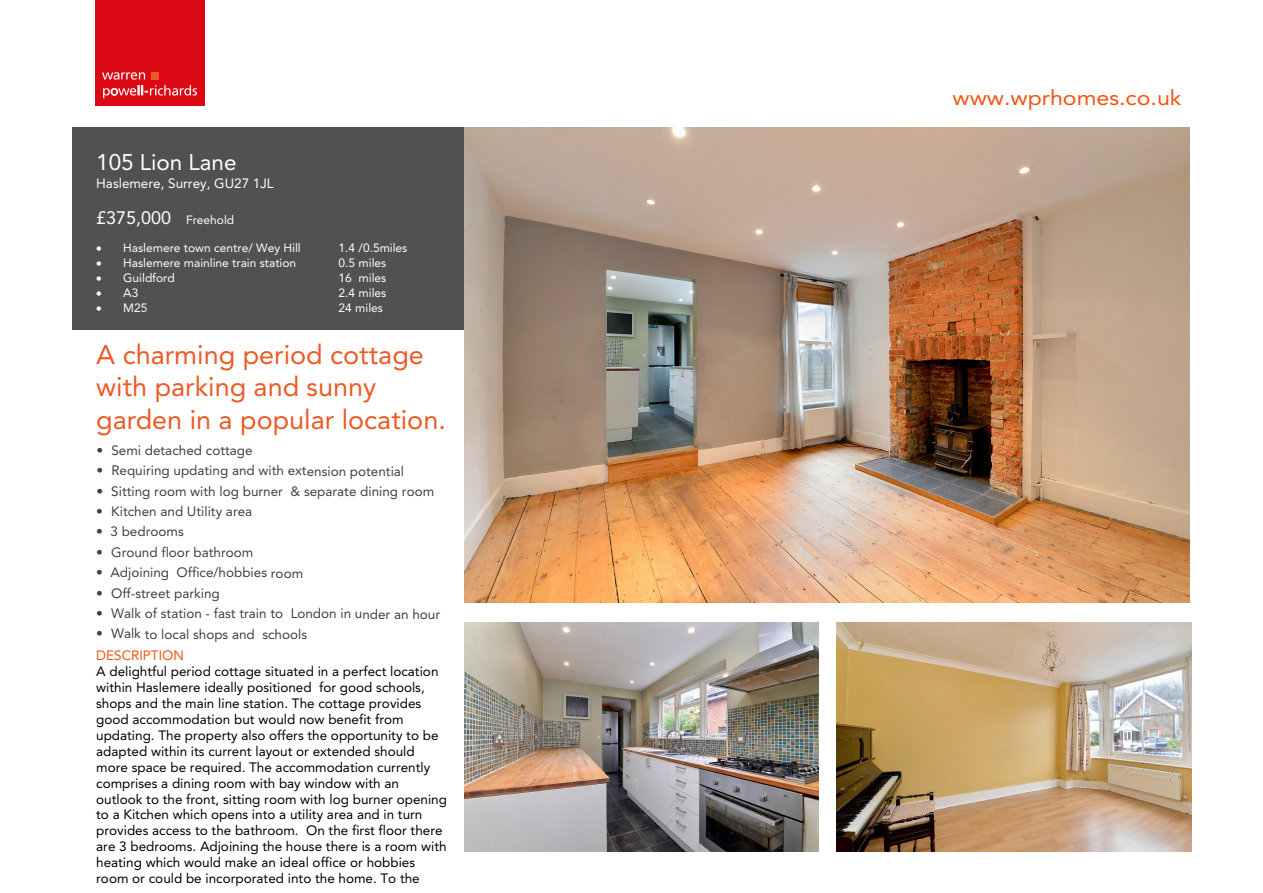
<style>
.page{position:relative;width:1263px;height:893px;background:#fff}
.page>*{position:absolute;margin:0;border:0;box-sizing:border-box;transform-origin:0 0}
.t1{font:27px/32.7px "Avenir LT Std";color:#eb5b25}
.t2{font:22.5px "Avenir LT Std";color:#fff}
.t3{font:21px "Avenir LT Std";color:#f25513;scale:1.11 1}
.t4{font:18px "Avenir LT Std";color:#fff}
.t5{font:13.5px/15.9px "Avenir LT Std";color:#000}
.t6{font:13.5px "Avenir LT Std";color:#404040}
.t7{font:13.5px "Avenir LT Std";color:#fff}
.t8{font:13.5px "Avenir LT Std";color:#f25513}
.t9{font:12px "Avenir LT Std";color:#fff}
.s1{font-size:12px}
</style>
<div class="page">
<div style="left:96px;top:0;width:109px;height:105px;background:#dc0814"></div>
<svg style="left:102px;top:72px;width:95px;height:26px"></svg>
<div style="left:151px;top:72px;width:8px;height:8px;background:#eb5b25"></div>
<div style="left:72px;top:127px;width:392px;height:203px;background:#515151"></div>
<img style="left:465px;top:622px;width:354px;height:230px">
<img style="left:837px;top:622px;width:354px;height:230px">
<img style="left:465px;top:127px;width:725px;height:475px">
<h2 class="t2" style="left:96px;top:153px;width:142px">105 Lion Lane</h2>
<p class="t7" style="left:96px;top:178px;width:179px">Haslemere, Surrey, GU27 1JL</p>
<h3 class="t4" style="left:96px;top:211px;width:140px">£375,000 <span class="s1">Freehold</span></h3>
<p class="t9" style="left:123px;top:243px;width:179px">Haslemere town centre/ Wey Hill</p>
<p class="t9" style="left:339px;top:243px;width:70px">1.4 /0.5miles</p>
<p class="t9" style="left:123px;top:258px;width:175px">Haslemere mainline train station</p>
<p class="t9" style="left:339px;top:258px;width:49px">0.5 miles</p>
<p class="t9" style="left:123px;top:273px;width:53px">Guildford</p>
<p class="t9" style="left:339px;top:273px;width:49px">16 miles</p>
<p class="t9" style="left:123px;top:288px;width:17px">A3</p>
<p class="t9" style="left:339px;top:288px;width:49px">2.4 miles</p>
<p class="t9" style="left:123px;top:303px;width:26px">M25</p>
<p class="t9" style="left:339px;top:303px;width:46px">24 miles</p>
<h1 class="t1" style="left:96px;top:340px;width:351px">A charming period cottage with parking and sunny garden in a popular location.</h1>
<p class="t6" style="left:96px;top:445px;width:158px">• Semi detached cottage</p>
<p class="t6" style="left:96px;top:465px;width:309px">• Requiring updating and with extension potential</p>
<p class="t6" style="left:96px;top:486px;width:339px">• Sitting room with log burner &amp; separate dining room</p>
<p class="t6" style="left:96px;top:506px;width:157px">• Kitchen and Utility area</p>
<p class="t6" style="left:96px;top:526px;width:89px">• 3 bedrooms</p>
<p class="t6" style="left:96px;top:547px;width:159px">• Ground floor bathroom</p>
<p class="t6" style="left:96px;top:567px;width:209px">• Adjoining Office/hobbies room</p>
<p class="t6" style="left:96px;top:587px;width:125px">• Off-street parking</p>
<p class="t6" style="left:96px;top:608px;width:345px">• Walk of station - fast train to London in under an hour</p>
<p class="t6" style="left:96px;top:628px;width:213px">• Walk to local shops and schools</p>
<p class="t8" style="left:96px;top:650px;width:89px">DESCRIPTION</p>
<p class="t5" style="left:96px;top:665px;width:352px">A delightful period cottage situated in a perfect location within Haslemere ideally positioned for good schools, shops and the main line station. The cottage provides good accommodation but would now benefit from updating. The property also offers the opportunity to be adapted within its current layout or extended should more space be required. The accommodation currently comprises a dining room with bay window with an outlook to the front, sitting room with log burner opening to a Kitchen which opens into a utility area and in turn provides access to the bathroom. On the first floor there are 3 bedrooms. Adjoining the house there is a room with heating which would make an ideal office or hobbies room or could be incorporated into the home. To the</p>
<h3 class="t3" style="left:952px;top:89px;width:208px">www.wprhomes.co.uk</h3>
</div>
